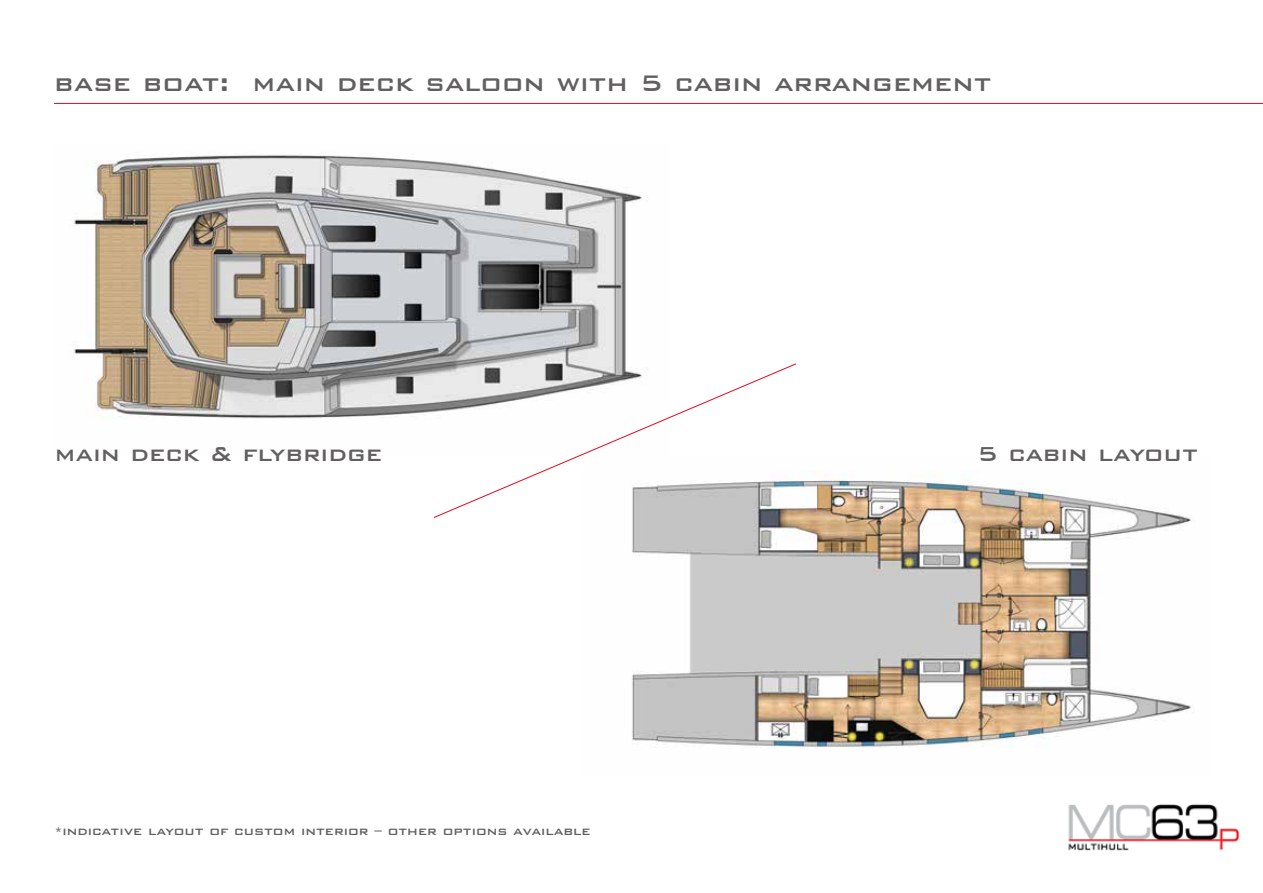
<style>
.page{position:relative;width:1263px;height:893px;background:#fff}
.page>*{position:absolute;margin:0;border:0;box-sizing:border-box;transform-origin:0 0}
.t1{font:500 30px "Bank Gothic BT";color:#615f5f}
.t2{font:500 27px "Bank Gothic BT";color:#615f5f}
.t3{font:500 15px "Bank Gothic BT";color:#615f5f}
</style>
<div class="page">
<img style="left:1068px;top:804px;width:172px;height:47px">
<img style="left:73px;top:152px;width:575px;height:267px">
<img style="left:632px;top:474px;width:563px;height:274px">
<svg style="left:433px;top:363px;width:364px;height:155px"></svg>
<hr style="left:54px;top:103px;width:1209px;height:1px;background:#e6081f">
<h1 class="t1" style="left:54px;top:66px;width:939px">base boat: main deck saloon with 5 cabin arrangement</h1>
<h2 class="t2" style="left:55px;top:439px;width:329px">main deck &amp; flybridge</h2>
<h2 class="t2" style="left:977px;top:439px;width:222px">5 cabin layout</h2>
<p class="t3" style="left:55px;top:823px;width:537px">*indicative layout of custom interior – other options available</p>
</div>
